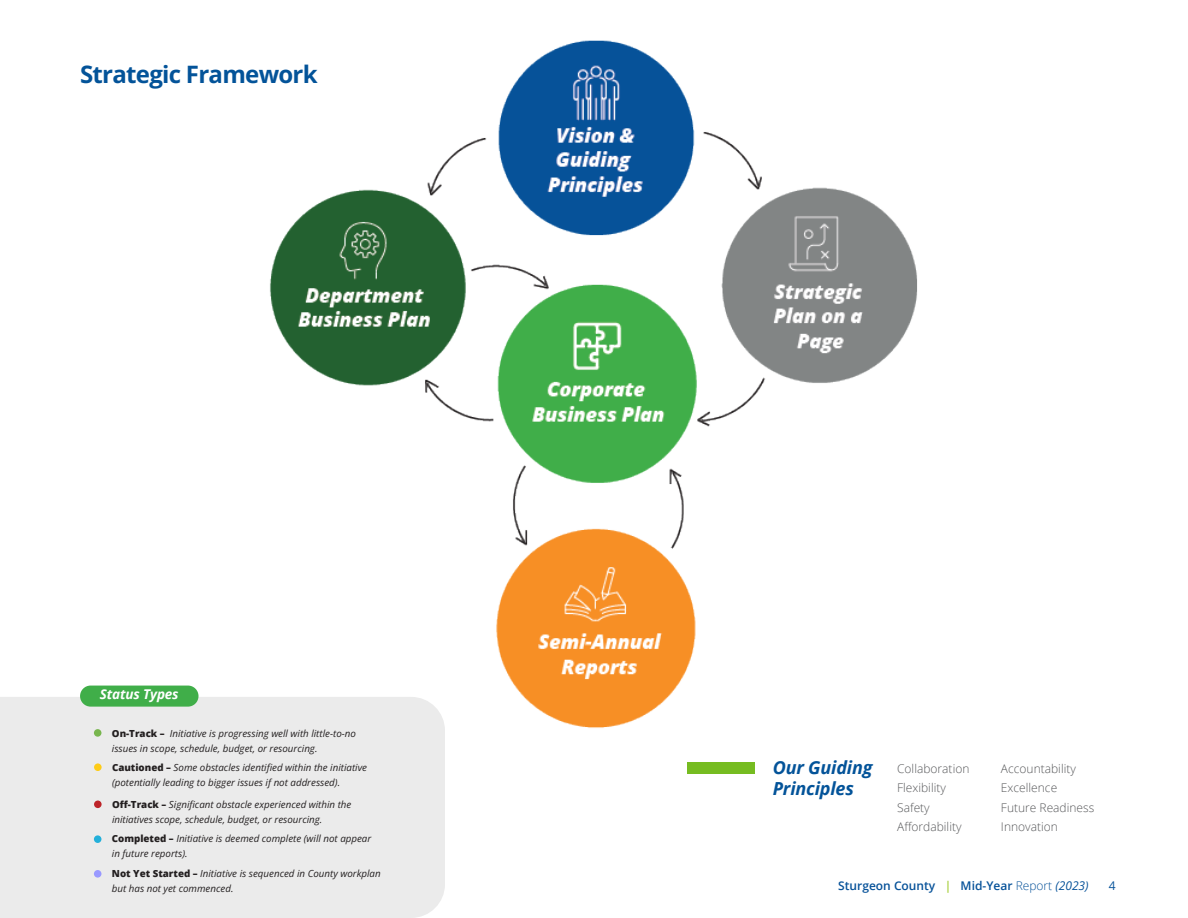
<style>
.page{position:relative;width:1188px;height:918px;background:#fff}
.page>*{position:absolute;margin:0;border:0;box-sizing:border-box;transform-origin:0 0}
.t1{font:700 24px "Open Sans";letter-spacing:-.03em;color:#035399}
.t2{font:italic 700 18px/21px "Open Sans";letter-spacing:-.01em;color:#035399}
.t3{font:italic 700 13.5px "Open Sans";letter-spacing:-.01em;color:#fff}
.t4{font:300 12px/19.5px "Open Sans";color:#57585a}
.t5{font:600 12px "Open Sans";color:#075299}
.t6{font:12px "Open Sans";color:#075299}
.t7{font:italic 9.75px/15px "Open Sans";color:#231f20}
.s1{font-weight:800;font-style:normal}
.s2{color:#a6ce39}
.s3{font-weight:300}
.s4{font-weight:400;font-style:italic}
</style>
<div class="page">
<img style="left:270px;top:40px;width:647px;height:688px">
<div style="left:0;top:697px;width:445px;height:221px;background:#ebebeb"></div>
<div style="left:687px;top:762px;width:68px;height:12px;background:#76bc21"></div>
<div style="left:94px;top:835px;width:7px;height:8px;background:#23b0da;border-radius:50%"></div>
<div style="left:94px;top:729px;width:7px;height:8px;background:#78b64e;border-radius:50%"></div>
<div style="left:94px;top:870px;width:7px;height:8px;background:#99f;border-radius:50%"></div>
<div style="left:94px;top:763px;width:8px;height:8px;background:#fecc18;border-radius:50%"></div>
<div style="left:94px;top:801px;width:8px;height:7px;background:#bd2429;border-radius:50%"></div>
<div style="left:80px;top:686px;width:119px;height:21px;background:#40ae49;border-radius:11px"></div>
<h1 class="t1" style="left:80px;top:65px;width:239px">Strategic Framework</h1>
<h3 class="t3" style="left:100px;top:689px;width:80px">Status Types</h3>
<p class="t7" style="left:112px;top:727px;width:246px"><span class="s1">On-Track –</span> Initiative is progressing well with little-to-no issues in scope, schedule, budget, or resourcing.</p>
<p class="t7" style="left:112px;top:760px;width:256px"><span class="s1">Cautioned –</span> Some obstacles identified within the initiative (potentially leading to bigger issues if not addressed).</p>
<p class="t7" style="left:112px;top:797px;width:241px"><span class="s1">Off-Track –</span> Significant obstacle experienced within the initiatives scope, schedule, budget, or resourcing.</p>
<p class="t7" style="left:112px;top:832px;width:261px"><span class="s1">Completed –</span> Initiative is deemed complete (will not appear in future reports).</p>
<p class="t7" style="left:112px;top:867px;width:270px"><span class="s1">Not Yet Started –</span> Initiative is sequenced in County workplan but has not yet commenced.</p>
<h2 class="t2" style="left:773px;top:759px;width:101px">Our Guiding<br>Principles</h2>
<p class="t4" style="left:897px;top:760px;width:74px">Collaboration<br>Flexibility<br>Safety<br>Affordability</p>
<p class="t4" style="left:1001px;top:760px;width:95px">Accountability<br>Excellence<br>Future Readiness<br>Innovation</p>
<p class="t5" style="left:838px;top:881px;width:252px">Sturgeon County <span class="s2">|</span> Mid-Year <span class="s3">Report</span> <span class="s4">(2023)</span></p>
<p class="t6" style="left:1109px;top:880px;width:8px">4</p>
</div>
